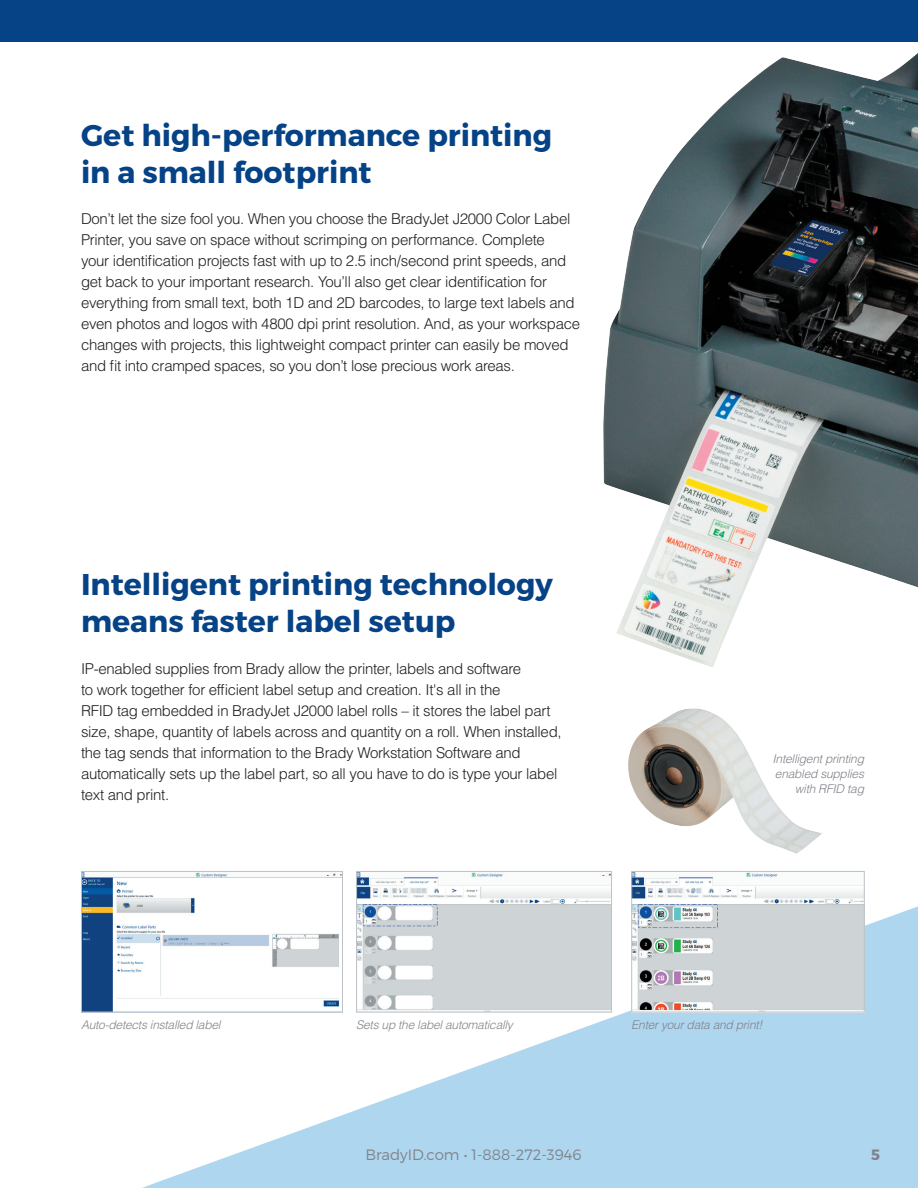
<style>
.page{position:relative;width:918px;height:1188px;background:#fff}
.page>*{position:absolute;margin:0;border:0;box-sizing:border-box;transform-origin:0 0}
.t1{font:700 30px/36.9px "Montserrat";color:#054286}
.t2{font:300 15px/21px "Helvetica LT Std";letter-spacing:-.02em;color:#231f20}
.t3{font:300 15px "Montserrat";color:#80838a}
.t4{font:700 15px "Montserrat";color:#80838a}
.t5{font:italic 300 12px/15px "Helvetica LT Std";letter-spacing:-.02em;color:#80838a;text-align:right}
</style>
<div class="page">
<img style="left:603px;top:41px;width:315px;height:626px">
<svg style="left:81px;top:871px;width:837px;height:317px;fill:#afd6ef"></svg>
<div style="left:0;top:0;width:918px;height:41px;background:#054286"></div>
<img style="left:83px;top:873px;width:258px;height:137px">
<div style="left:81px;top:871px;width:262px;height:141px;border:1px solid #bcc2c7"></div>
<img style="left:633px;top:873px;width:230px;height:137px">
<div style="left:631px;top:871px;width:234px;height:141px;border:1px solid #bcc2c7"></div>
<img style="left:628px;top:708px;width:194px;height:146px">
<h1 class="t1" style="left:81px;top:117px;width:473px">Get high-performance printing in a small footprint</h1>
<p class="t2" style="left:81px;top:208px;width:501px">Don’t let the size fool you. When you choose the BradyJet J2000 Color Label Printer, you save on space without scrimping on performance. Complete<br>your identification projects fast with up to 2.5 inch/second print speeds, and get back to your important research. You’ll also get clear identification for everything from small text, both 1D and 2D barcodes, to large text labels and even photos and logos with 4800 dpi print resolution. And, as your workspace changes with projects, this lightweight compact printer can easily be moved and fit into cramped spaces, so you don’t lose precious work areas.</p>
<h1 class="t1" style="left:81px;top:567px;width:473px">Intelligent printing technology means faster label setup</h1>
<p class="t2" style="left:81px;top:658px;width:482px">IP-enabled supplies from Brady allow the printer, labels and software<br>to work together for efficient label setup and creation. It's all in the<br>RFID tag embedded in BradyJet J2000 label rolls – it stores the label part size, shape, quantity of labels across and quantity on a roll. When installed, the tag sends that information to the Brady Workstation Software and automatically sets up the label part, so all you have to do is type your label text and print.</p>
<p class="t5" style="left:773px;top:751px;width:93px">Intelligent printing enabled supplies with RFID tag</p>
<p class="t5" style="left:81px;top:1017px;width:141px">Auto-detects installed label</p>
<p class="t5" style="left:356px;top:1017px;width:158px">Sets up the label automatically</p>
<p class="t5" style="left:631px;top:1017px;width:133px">Enter your data and print!</p>
<p class="t3" style="left:366px;top:1145px;width:218px">BradyID.com • 1-888-272-3946</p>
<p class="t4" style="left:871px;top:1145px;width:10px">5</p>
</div>
